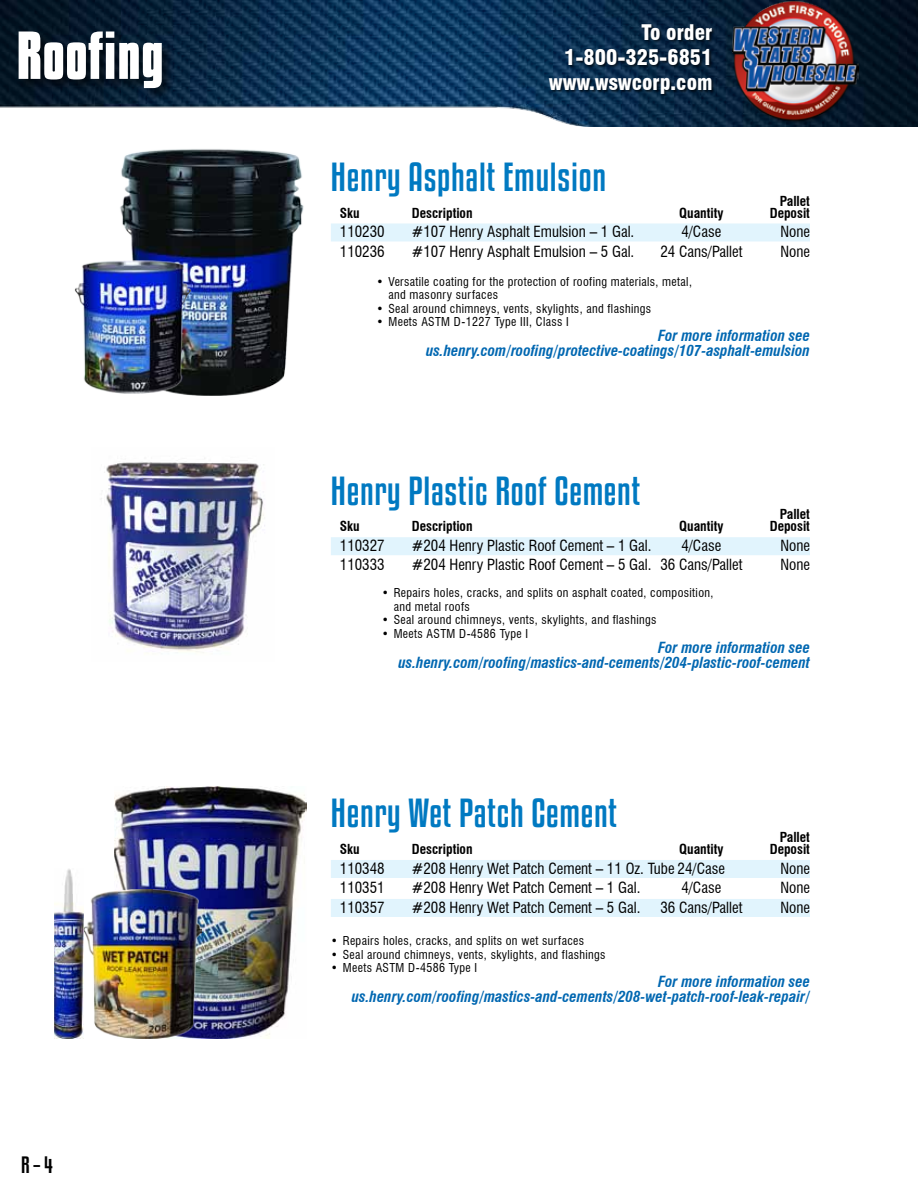
<style>
.page{position:relative;width:918px;height:1188px;background:#fff}
.page>*{position:absolute;margin:0;border:0;box-sizing:border-box;transform-origin:0 0}
.t1{font:700 60px "Kenyan Coffee Rg";color:#fff}
.t2{font:36px "Kenyan Coffee Rg";letter-spacing:.02em;color:#0079c1}
.t3{font:900 condensed 21px/25.2px "Swiss 721 BT";color:#fff;text-align:right}
.t4{font:21px "Kenyan Coffee Rg";color:#000}
.t5{font:condensed 15px "Swiss 721 BT";color:#000}
.t6{font:italic 700 condensed 15px/15px "Swiss 721 BT";color:#0067b1;text-align:right}
.t7{font:700 condensed 13.5px "Swiss 721 BT";color:#000}
.t8{font:condensed 12px/13.5px "Swiss 721 BT";letter-spacing:.03em;color:#000}
</style>
<div class="page">
<img style="left:0;top:0;width:918px;height:126px">
<div style="left:16px;top:29px;width:160px;height:73px;background:#000;opacity:.6"></div>
<div style="left:548px;top:24px;width:167px;height:72px;background:#000;opacity:.6"></div>
<img style="left:732px;top:0;width:126px;height:126px">
<div style="left:331px;top:860px;width:479px;height:18px;background:#e1f4fd"></div>
<div style="left:331px;top:899px;width:479px;height:18px;background:#e1f4fd"></div>
<img style="left:101px;top:458px;width:164px;height:195px">
<div style="left:331px;top:223px;width:479px;height:18px;background:#e1f4fd"></div>
<div style="left:331px;top:537px;width:479px;height:18px;background:#e1f4fd"></div>
<img style="left:114px;top:786px;width:192px;height:252px">
<img style="left:83px;top:889px;width:118px;height:149px">
<img style="left:54px;top:869px;width:29px;height:169px">
<img style="left:120px;top:149px;width:184px;height:246px">
<img style="left:74px;top:256px;width:129px;height:139px">
<h1 class="t1" style="left:16px;top:19px;width:149px">Roofing</h1>
<h3 class="t4" style="left:21px;top:1152px;width:34px">R – 4</h3>
<h3 class="t3" style="left:549px;top:20px;width:165px">To order<br>1-800-325-6851 www.wswcorp.com</h3>
<h2 class="t2" style="left:331px;top:155px;width:277px">Henry Asphalt Emulsion</h2>
<p class="t7" style="left:780px;top:193px;width:32px">Pallet</p>
<p class="t7" style="left:340px;top:205px;width:21px">Sku</p>
<p class="t7" style="left:412px;top:205px;width:62px">Description</p>
<p class="t7" style="left:679px;top:205px;width:46px">Quantity</p>
<p class="t7" style="left:770px;top:205px;width:42px">Deposit</p>
<p class="t5" style="left:340px;top:223px;width:46px">110230</p>
<p class="t5" style="left:412px;top:223px;width:224px">#107 Henry Asphalt Emulsion – 1 Gal.</p>
<p class="t5" style="left:681px;top:223px;width:42px">4/Case</p>
<p class="t5" style="left:780px;top:223px;width:31px">None</p>
<p class="t5" style="left:340px;top:242px;width:46px">110236</p>
<p class="t5" style="left:412px;top:242px;width:224px">#107 Henry Asphalt Emulsion – 5 Gal.</p>
<p class="t5" style="left:660px;top:242px;width:84px">24 Cans/Pallet</p>
<p class="t5" style="left:780px;top:242px;width:31px">None</p>
<p class="t8" style="left:388px;top:275px;width:305px;text-indent:-12px">• Versatile coating for the protection of roofing materials, metal, and masonry surfaces</p>
<p class="t8" style="left:376px;top:302px;width:276px">• Seal around chimneys, vents, skylights, and flashings</p>
<p class="t8" style="left:376px;top:315px;width:194px">• Meets ASTM D-1227 Type III, Class I</p>
<p class="t6" style="left:426px;top:328px;width:385px">For more information see us.henry.com/roofing/protective-coatings/107-asphalt-emulsion</p>
<h2 class="t2" style="left:331px;top:469px;width:311px">Henry Plastic Roof Cement</h2>
<p class="t7" style="left:780px;top:506px;width:32px">Pallet</p>
<p class="t7" style="left:340px;top:518px;width:21px">Sku</p>
<p class="t7" style="left:412px;top:518px;width:62px">Description</p>
<p class="t7" style="left:679px;top:518px;width:46px">Quantity</p>
<p class="t7" style="left:770px;top:518px;width:42px">Deposit</p>
<p class="t5" style="left:340px;top:536px;width:46px">110327</p>
<p class="t5" style="left:412px;top:536px;width:241px">#204 Henry Plastic Roof Cement – 1 Gal.</p>
<p class="t5" style="left:681px;top:536px;width:42px">4/Case</p>
<p class="t5" style="left:780px;top:536px;width:31px">None</p>
<p class="t5" style="left:340px;top:556px;width:46px">110333</p>
<p class="t5" style="left:412px;top:556px;width:332px">#204 Henry Plastic Roof Cement – 5 Gal. 36 Cans/Pallet</p>
<p class="t5" style="left:780px;top:556px;width:31px">None</p>
<p class="t8" style="left:394px;top:586px;width:321px;text-indent:-12px">• Repairs holes, cracks, and splits on asphalt coated, composition, and metal roofs</p>
<p class="t8" style="left:382px;top:613px;width:276px">• Seal around chimneys, vents, skylights, and flashings</p>
<p class="t8" style="left:382px;top:627px;width:148px">• Meets ASTM D-4586 Type I</p>
<p class="t6" style="left:399px;top:640px;width:413px">For more information see us.henry.com/roofing/mastics-and-cements/204-plastic-roof-cement</p>
<h2 class="t2" style="left:331px;top:792px;width:288px">Henry Wet Patch Cement</h2>
<p class="t7" style="left:780px;top:829px;width:32px">Pallet</p>
<p class="t7" style="left:340px;top:841px;width:21px">Sku</p>
<p class="t7" style="left:412px;top:841px;width:62px">Description</p>
<p class="t7" style="left:679px;top:841px;width:46px">Quantity</p>
<p class="t7" style="left:770px;top:841px;width:42px">Deposit</p>
<p class="t5" style="left:340px;top:859px;width:46px">110348</p>
<p class="t5" style="left:412px;top:859px;width:315px">#208 Henry Wet Patch Cement – 11 Oz. Tube 24/Case</p>
<p class="t5" style="left:780px;top:859px;width:31px">None</p>
<p class="t5" style="left:340px;top:879px;width:46px">110351</p>
<p class="t5" style="left:412px;top:879px;width:230px">#208 Henry Wet Patch Cement – 1 Gal.</p>
<p class="t5" style="left:681px;top:879px;width:42px">4/Case</p>
<p class="t5" style="left:780px;top:879px;width:31px">None</p>
<p class="t5" style="left:340px;top:898px;width:46px">110357</p>
<p class="t5" style="left:412px;top:898px;width:230px">#208 Henry Wet Patch Cement – 5 Gal.</p>
<p class="t5" style="left:660px;top:898px;width:84px">36 Cans/Pallet</p>
<p class="t5" style="left:780px;top:898px;width:31px">None</p>
<p class="t8" style="left:331px;top:934px;width:255px">• Repairs holes, cracks, and splits on wet surfaces</p>
<p class="t8" style="left:331px;top:948px;width:276px">• Seal around chimneys, vents, skylights, and flashings</p>
<p class="t8" style="left:331px;top:961px;width:148px">• Meets ASTM D-4586 Type I</p>
<p class="t6" style="left:352px;top:974px;width:460px">For more information see us.henry.com/roofing/mastics-and-cements/208-wet-patch-roof-leak-repair/</p>
</div>
